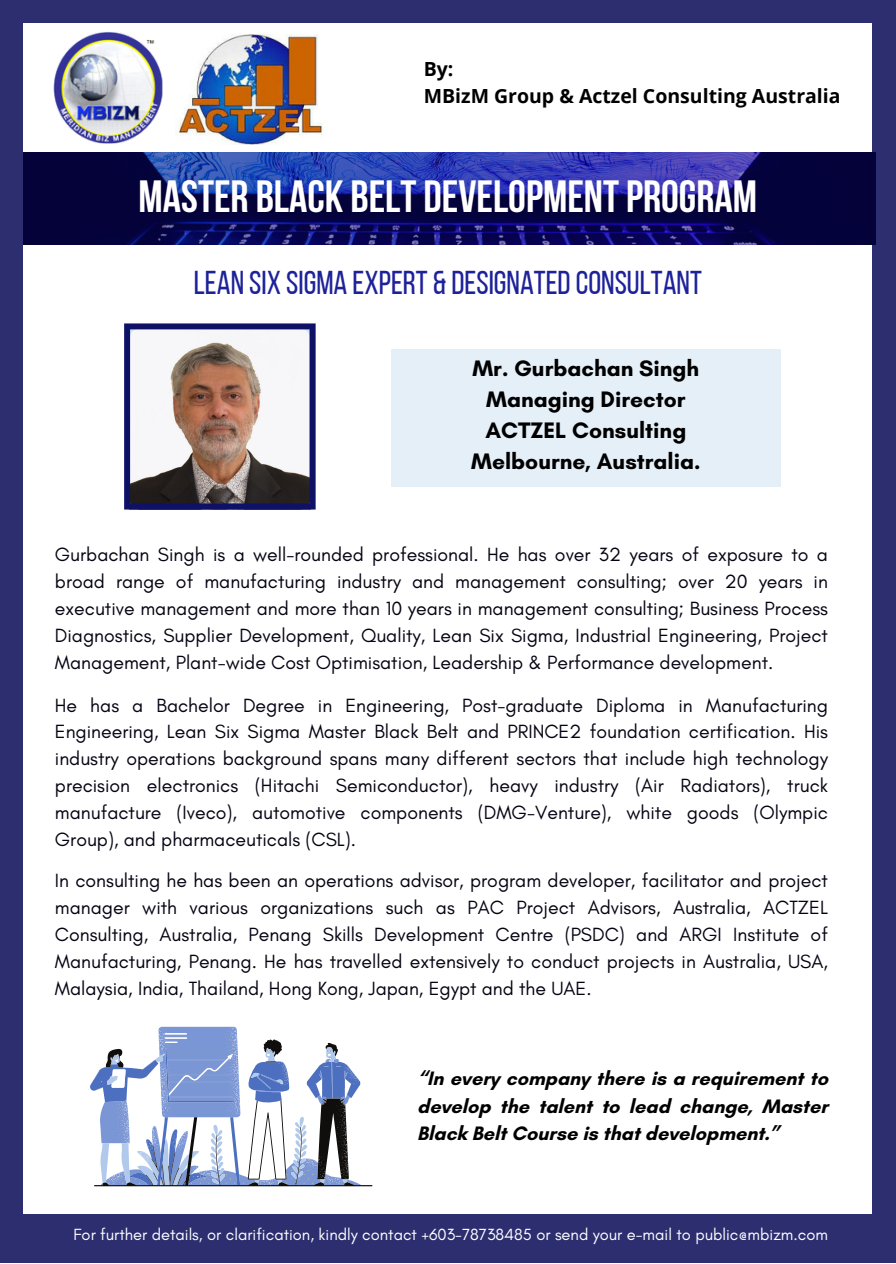
<style>
.page{position:relative;width:896px;height:1264px;background:#fff}
.page>*{position:absolute;margin:0;border:0;box-sizing:border-box;transform-origin:0 0}
.t1{font:700 45px "Bebas Neue";color:#fff}
.t2{font:33px "Bebas Neue";color:#1e2299}
.t3{font:700 22.8px/31px "Glacial Indifference";color:#000;text-align:center}
.t4{font:700 19.8px/27.5px "Glacial Indifference";color:#000;text-align:justify}
.t5{font:19.5px/27px "Glacial Indifference";color:#040312;text-align:justify}
.t6{font:700 19.5px/27px "Open Sans";color:#000}
.t7{font:16.5px "Glacial Indifference";color:#fff}
</style>
<div class="page">
<div style="left:0;top:0;width:896px;height:1262px;background:#2c2e70"></div>
<div style="left:24px;top:24px;width:848px;height:1189px;background:#fff"></div>
<img style="left:24px;top:152px;width:851px;height:92px">
<img style="left:53px;top:32px;width:123px;height:112px">
<img style="left:177px;top:35px;width:146px;height:110px">
<svg style="left:90px;top:1026px;width:282px;height:160px"></svg>
<div style="left:391px;top:350px;width:389px;height:137px;background:#e5eff8"></div>
<svg style="left:124px;top:323px;width:191px;height:186px"></svg>
<h4 class="t6" style="left:424px;top:55px;width:418px">By:<br>MBizM Group &amp; Actzel Consulting Australia</h4>
<p class="t1" style="left:139px;top:178px;width:620px">MASTER BLACK BELT DEVELOPMENT PROGRAM</p>
<p class="t2" style="left:194px;top:269px;width:509px">LEAN SIX SIGMA EXPERT &amp; DESIGNATEDCONSULTANT</p>
<p class="t3" style="left:471px;top:353px;width:231px">Mr. Gurbachan Singh<br>Managing Director<br>ACTZEL Consulting<br>Melbourne, Australia.</p>
<h5 class="t5" style="left:55px;top:541px;width:774px">Gurbachan Singh is a well-rounded professional. He has over 32 years of exposure to a broad range of manufacturing industry and management consulting; over 20 years in executive management and more than 10 years in management consulting; Business Process Diagnostics, Supplier Development, Quality, Lean Six Sigma, Industrial Engineering, Project Management, Plant-wide Cost Optimisation, Leadership &amp; Performance development.</h5>
<h5 class="t5" style="left:55px;top:691px;width:774px">He has a Bachelor Degree in Engineering, Post-graduate Diploma in Manufacturing Engineering, Lean Six Sigma Master Black Belt and PRINCE2 foundation certification. His industry operations background spans many different sectors that include high technology precision electronics (Hitachi Semiconductor), heavy industry (Air Radiators), truck manufacture (Iveco), automotive components (DMG-Venture), white goods (Olympic Group), and pharmaceuticals (CSL).</h5>
<h5 class="t5" style="left:55px;top:867px;width:774px">In consulting he has been an operations advisor, program developer, facilitator and project manager with various organizations such as PAC Project Advisors, Australia, ACTZEL Consulting, Australia, Penang Skills Development Centre (PSDC) and ARGI Institute of Manufacturing, Penang. He has travelled extensively to conduct projects in Australia, USA, Malaysia, India, Thailand, Hong Kong, Japan, Egypt and the UAE.</h5>
<h1 class="t4" style="left:417px;top:1064px;width:412px">“In every company there is a requirement to develop the talent to lead change, Master Black Belt Course is that development.”</h1>
<h3 class="t7" style="left:73px;top:1224px;width:756px">For further details, or clarification, kindly contact +603-78738485 or send your e-mail to public@mbizm.com</h3>
</div>
